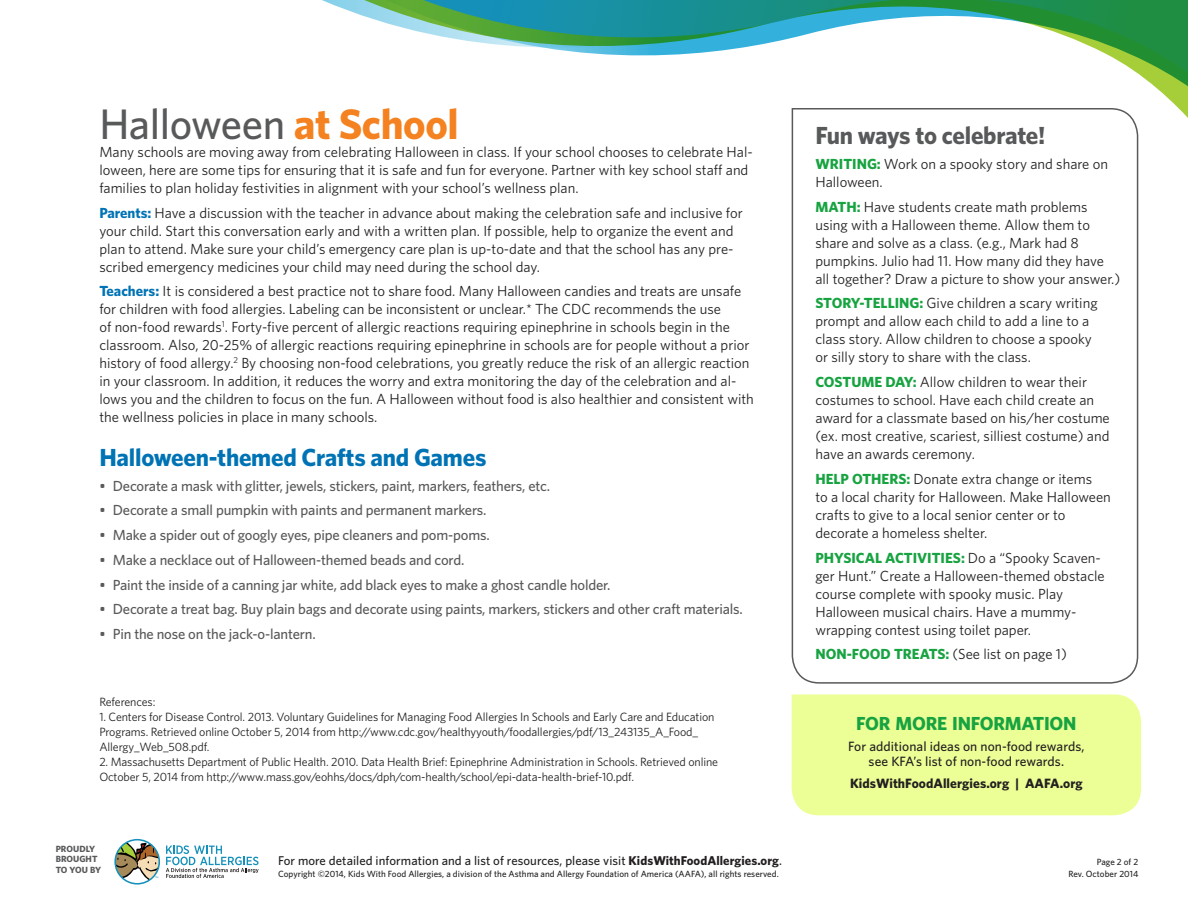
<style>
.page{position:relative;width:1188px;height:918px;background:#fff}
.page>*{position:absolute;margin:0;border:0;box-sizing:border-box;transform-origin:0 0}
.Headline{font:500 42.75px "Whitney";letter-spacing:-.01em;color:#58595b}
.Headline-2{font:700 24.75px "Whitney";letter-spacing:-.01em;color:#0073b5}
.Headline-3{font:700 24.75px "Whitney";letter-spacing:-.015em;color:#58595b}
.Headline-4{font:700 18.9px "Whitney";letter-spacing:-.015em;color:#18a341}
.Body_Text{font:14.7px/18px "Whitney";color:#231f20}
.t1{font:500 14.7px "Whitney";letter-spacing:-.01em;color:#58595b}
.Headline-5{font:14.7px/18px "Whitney";color:#231f20}
.Body_Text-2{font:500 13.5px/15px "Whitney";letter-spacing:.005em;color:#231f20;text-align:center}
.Body_Text-3{font:700 13.5px "Whitney";letter-spacing:.005em;color:#231f20}
.Body_Text-4{font:500 12.75px "Whitney";letter-spacing:.005em;color:#231f20}
.Body_Text-5{font:12px/15px "Whitney";letter-spacing:-.01em;color:#231f20}
.Body_Text-6{font:500 9px "Whitney";letter-spacing:.005em;color:#231f20}
.Body_Text-7{font:700 9px/10.5px "Whitney";letter-spacing:.005em;color:#58595b}
.s1{font-weight:700;color:#f58220}
.s2{font-weight:700;color:#0073b5}
.s3{font-weight:700;color:#18a341}
.s4{font-weight:700}
</style>
<div class="page">
<svg style="left:322px;top:0;width:866px;height:118px"></svg>
<div style="left:792px;top:694px;width:349px;height:121px;background:#ecff96"></div>
<svg style="left:115px;top:840px;width:44px;height:44px"></svg>
<svg style="left:115px;top:842px;width:44px;height:38px"></svg>
<div style="left:114px;top:839px;width:46px;height:46px;border:2px solid #1490ba;border-radius:50%"></div>
<svg style="left:166px;top:845px;width:93px;height:33px"></svg>
<svg style="left:791px;top:107px;width:348px;height:577px"></svg>
<p class="Headline" style="left:99px;top:98px;width:361px">Halloween <span class="s1">at School</span></p>
<p class="Headline-5" style="left:99px;top:142px;width:655px">Many schools are moving away from celebrating Halloween in class. If your school chooses to celebrate Hal&shy;loween, here are some tips for ensuring that it is safe and fun for everyone. Partner with key school staff and families to plan holiday festivities in alignment with your school’s wellness plan.</p>
<p class="Body_Text" style="left:99px;top:203px;width:645px"><span class="s2">Parents:</span> Have a discussion with the teacher in advance about making the celebration safe and inclusive for your child. Start this conversation early and with a written plan. If possible, help to organize the event and plan to attend. Make sure your child’s emergency care plan is up-to-date and that the school has any pre&shy;scribed emergency medicines your child may need during the school day.</p>
<p class="Body_Text" style="left:99px;top:282px;width:656px"><span class="s2">Teachers:</span> It is considered a best practice not to share food. Many Halloween candies and treats are unsafe for children with food allergies. Labeling can be inconsistent or unclear.* The CDC recommends the use<br>of non-food rewards<sup>1</sup>. Forty-five percent of allergic reactions requiring epinephrine in schools begin in the classroom. Also, 20-25% of allergic reactions requiring epinephrine in schools are for people without a prior history of food allergy.<sup>2</sup> By choosing non-food celebrations, you greatly reduce the risk of an allergic reaction in your classroom. In addition, it reduces the worry and extra monitoring the day of the celebration and al&shy;lows you and the children to focus on the fun. A Halloween without food is also healthier and consistent with the wellness policies in place in many schools.</p>
<p class="Headline-2" style="left:99px;top:442px;width:389px">Halloween-themed Crafts and Games</p>
<p class="t1" style="left:99px;top:477px;width:452px">• Decorate a mask with glitter, jewels, stickers, paint, markers, feathers, etc.</p>
<p class="t1" style="left:99px;top:501px;width:389px">• Decorate a small pumpkin with paints and permanent markers.</p>
<p class="t1" style="left:99px;top:526px;width:392px">• Make a spider out of googly eyes, pipe cleaners and pom-poms.</p>
<p class="t1" style="left:99px;top:551px;width:367px">• Make a necklace out of Halloween-themed beads and cord.</p>
<p class="t1" style="left:99px;top:576px;width:513px">• Paint the inside of a canning jar white, add black eyes to make a ghost candle holder.</p>
<p class="t1" style="left:99px;top:600px;width:645px">• Decorate a treat bag. Buy plain bags and decorate using paints, markers, stickers and other craft materials.</p>
<p class="t1" style="left:99px;top:625px;width:218px">• Pin the nose on the jack-o-lantern.</p>
<p class="Body_Text-5" style="left:99px;top:694px;width:58px">References:</p>
<p class="Body_Text-5" style="left:99px;top:709px;width:617px">1. Centers for Disease Control. 2013. Voluntary Guidelines for Managing Food Allergies In Schools and Early Care and Education<br>Programs. Retrieved online October 5, 2014 from http://www.cdc.gov/healthyyouth/foodallergies/pdf/13_243135_A_Food_<br>Allergy_Web_508.pdf.</p>
<p class="Body_Text-5" style="left:99px;top:754px;width:620px">2. Massachusetts Department of Public Health. 2010. Data Health Brief: Epinephrine Administration in Schools. Retrieved online<br>October 5, 2014 from http://www.mass.gov/eohhs/docs/dph/com-health/school/epi-data-health-brief-10.pdf.</p>
<p class="Headline-3" style="left:815px;top:120px;width:232px">Fun ways to celebrate!</p>
<p class="Body_Text" style="left:815px;top:154px;width:294px"><span class="s3">WRITING:</span> Work on a spooky story and share on<br>Halloween.</p>
<p class="Body_Text" style="left:815px;top:197px;width:306px"><span class="s3">MATH:</span> Have students create math problems using with a Halloween theme. Allow them to share and solve as a class. (e.g., Mark had 8 pumpkins. Julio had 11. How many did they have all together? Draw a picture to show your answer.)</p>
<p class="Body_Text" style="left:815px;top:294px;width:284px"><span class="s3">STORY-TELLING:</span> Give children a scary writing prompt and allow each child to add a line to a class story. Allow children to choose a spooky or silly story to share with the class.</p>
<p class="Body_Text" style="left:815px;top:373px;width:296px"><span class="s3">COSTUME DAY:</span> Allow children to wear their costumes to school. Have each child create an award for a classmate based on his/her costume (ex. most creative, scariest, silliest costume) and have an awards ceremony.</p>
<p class="Body_Text" style="left:815px;top:469px;width:297px"><span class="s3">HELP OTHERS:</span> Donate extra change or items<br>to a local charity for Halloween. Make Halloween crafts to give to a local senior center or to decorate a homeless shelter.</p>
<p class="Body_Text" style="left:815px;top:548px;width:291px"><span class="s3">PHYSICAL ACTIVITIES:</span> Do a “Spooky Scaven&shy;ger Hunt.” Create a Halloween-themed obstacle course complete with spooky music. Play Halloween musical chairs. Have a mummy&shy;wrapping contest using toilet paper.</p>
<p class="Body_Text" style="left:815px;top:645px;width:253px"><span class="s3">NON-FOOD TREATS:</span> (See list on page 1)</p>
<p class="Headline-4" style="left:856px;top:712px;width:222px">FOR MORE INFORMATION</p>
<p class="Body_Text-2" style="left:848px;top:739px;width:238px">For additional ideas on non-food rewards, see KFA’s list of non-food rewards.</p>
<p class="Body_Text-3" style="left:850px;top:775px;width:234px">KidsWithFoodAllergies.org | AAFA.org</p>
<p class="Body_Text-7" style="left:56px;top:843px;width:47px">PROUDLY<br>BROUGHT<br>TO YOU BY</p>
<p class="Body_Text-4" style="left:278px;top:853px;width:505px">For more detailed information and a list of resources, please visit <span class="s4">KidsWithFoodAllergies.org</span>.</p>
<p class="Body_Text-6" style="left:1097px;top:856px;width:43px">Page 2 of 2</p>
<p class="Body_Text-6" style="left:278px;top:868px;width:502px">Copyright ©2014, Kids With Food Allergies, a division of the Asthma and Allergy Foundation of America (AAFA), all rights reserved.</p>
<p class="Body_Text-6" style="left:1068px;top:868px;width:71px">Rev. October 2014</p>
</div>
